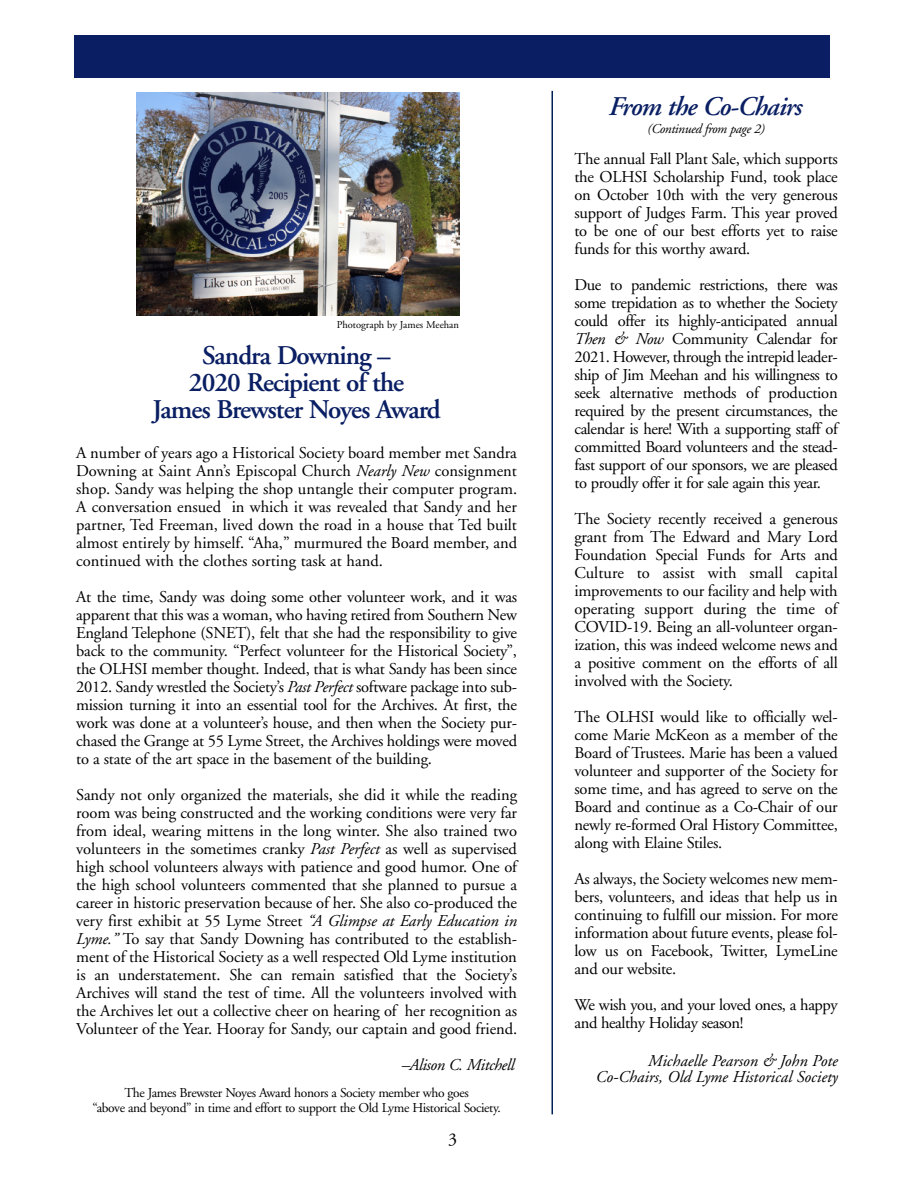
<style>
.page{position:relative;width:918px;height:1188px;background:#fff}
.page>*{position:absolute;margin:0;border:0;box-sizing:border-box;transform-origin:0 0}
.t1{font:600 27px/27px "Adobe Garamond";letter-spacing:-.035em;color:#0a1f63;text-align:center}
.t2{font:italic 600 27px "Adobe Garamond";letter-spacing:-.035em;color:#0a1f63}
.t3{font:18px "Adobe Garamond";color:#000}
.t4{font:16.5px/18px "Adobe Garamond";letter-spacing:-.015em;color:#000;text-align:justify}
.t5{font:italic 16.5px/16.5px "Adobe Garamond";color:#000;text-align:right}
.t6{font:italic 16.5px "Adobe Garamond";letter-spacing:-.025em;color:#000}
.t7{font:13.5px/15px "Adobe Garamond";letter-spacing:-.025em;color:#000;text-align:center}
.t8{font:italic 13.5px "Adobe Garamond";letter-spacing:-.025em;color:#000}
.t9{font:10.5px "Adobe Garamond";color:#000}
.s1{font-style:italic}
</style>
<div class="page">
<div style="left:74px;top:36px;width:756px;height:42px;background:#0a1f63"></div>
<hr style="left:552px;top:91px;width:1px;height:1023px;background:#001e56">
<img style="left:136px;top:92px;width:324px;height:224px">
<p class="t9" style="left:337px;top:321px;width:124px">Photograph by James Meehan</p>
<h1 class="t1" style="left:153px;top:344px;width:289px">Sandra Downing –<br>2020 Recipient of the<br>James Brewster Noyes Award</h1>
<p class="t4" style="left:76px;top:445px;width:442px">A number of years ago a Historical Society board member met Sandra Downing at Saint Ann’s Episcopal Church <span class="s1">Nearly New</span> consignment shop. Sandy was helping the shop untangle their computer program.<br>A conversation ensued in which it was revealed that Sandy and her partner, Ted Freeman, lived down the road in a house that Ted built almost entirely by himself. “Aha,” murmured the Board member, and continued with the clothes sorting task at hand.</p>
<p class="t4" style="left:76px;top:589px;width:442px">At the time, Sandy was doing some other volunteer work, and it was apparent that this was a woman, who having retired from Southern New England Telephone (SNET), felt that she had the responsibility to give back to the community. “Perfect volunteer for the Historical Society”, the OLHSI member thought. Indeed, that is what Sandy has been since 2012. Sandy wrestled the Society’s <span class="s1">Past Perfect</span> software package into sub&shy;mission turning it into an essential tool for the Archives. At first, the work was done at a volunteer’s house, and then when the Society pur&shy;chased the Grange at 55 Lyme Street, the Archives holdings were moved to a state of the art space in the basement of the building.</p>
<p class="t4" style="left:76px;top:787px;width:442px">Sandy not only organized the materials, she did it while the reading room was being constructed and the working conditions were very far from ideal, wearing mittens in the long winter. She also trained two volunteers in the sometimes cranky <span class="s1">Past Perfect</span> as well as supervised high school volunteers always with patience and good humor. One of the high school volunteers commented that she planned to pursue a career in historic preservation because of her. She also co-produced the very first exhibit at 55 Lyme Street <span class="s1">“A Glimpse at Early Education in Lyme.”</span> To say that Sandy Downing has contributed to the establish&shy;ment of the Historical Society as a well respected Old Lyme institution is an understatement. She can remain satisfied that the Society’s Archives will stand the test of time. All the volunteers involved with the Archives let out a collective cheer on hearing of her recognition as Volunteer of the Year. Hooray for Sandy, our captain and good friend.</p>
<p class="t6" style="left:402px;top:1058px;width:114px">–Alison C. Mitchell</p>
<p class="t7" style="left:92px;top:1086px;width:410px">The James Brewster Noyes Award honors a Society member who goes<br>“above and beyond” in time and effort to support the Old Lyme Historical Society.</p>
<p class="t3" style="left:448px;top:1132px;width:10px">3</p>
<h1 class="t2" style="left:609px;top:96px;width:195px">From the Co-Chairs</h1>
<p class="t8" style="left:647px;top:123px;width:119px">(Continued from page 2)</p>
<p class="t4" style="left:574px;top:152px;width:265px">The annual Fall Plant Sale, which supports the OLHSI Scholarship Fund, took place on October 10th with the very generous support of Judges Farm. This year proved to be one of our best efforts yet to raise funds for this worthy award.</p>
<p class="t4" style="left:574px;top:278px;width:265px">Due to pandemic restrictions, there was some trepidation as to whether the Society could offer its highly-anticipated annual <span class="s1">Then &amp; Now</span> Community Calendar for 2021. However, through the intrepid leader&shy;ship of Jim Meehan and his willingness to seek alternative methods of production required by the present circumstances, the calendar is here! With a supporting staff of committed Board volunteers and the stead&shy;fast support of our sponsors, we are pleased to proudly offer it for sale again this year.</p>
<p class="t4" style="left:574px;top:512px;width:265px">The Society recently received a generous grant from The Edward and Mary Lord Foundation Special Funds for Arts and Culture to assist with small capital improvements to our facility and help with operating support during the time of COVID-19. Being an all-volunteer organ&shy;ization, this was indeed welcome news and a positive comment on the efforts of all involved with the Society.</p>
<p class="t4" style="left:574px;top:710px;width:265px">The OLHSI would like to officially wel&shy;come Marie McKeon as a member of the Board of Trustees. Marie has been a valued volunteer and supporter of the Society for some time, and has agreed to serve on the Board and continue as a Co-Chair of our newly re-formed Oral History Committee, along with Elaine Stiles.</p>
<p class="t4" style="left:574px;top:872px;width:265px">As always, the Society welcomes new mem&shy;bers, volunteers, and ideas that help us in continuing to fulfill our mission. For more information about future events, please fol&shy;low us on Facebook, Twitter, LymeLine and our website.</p>
<p class="t4" style="left:574px;top:998px;width:265px">We wish you, and your loved ones, a happy and healthy Holiday season!</p>
<p class="t5" style="left:596px;top:1054px;width:243px">Michaelle Pearson &amp; John Pote<br>Co-Chairs, Old Lyme Historical Society</p>
</div>
